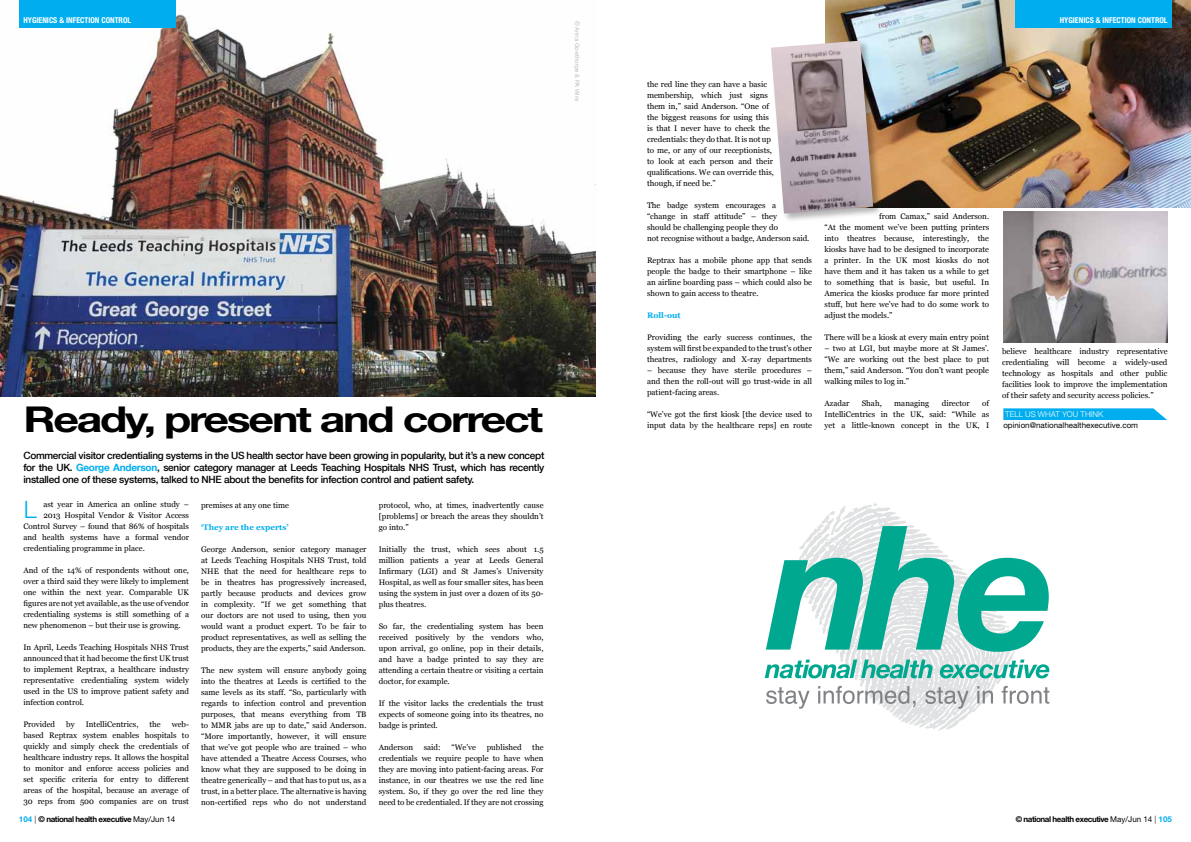
<style>
.page{position:relative;width:1191px;height:842px;background:#fff}
.page>*{position:absolute;margin:0;border:0;box-sizing:border-box;transform-origin:0 0}
.t1{font:700 35.7px "Helvetica Neue LT Std";letter-spacing:-.05em;color:#000;scale:1.25 1}
.t2{font:300 24px "Helvetica Neue LT Std";color:#00aeef}
.t3{font:500 10px/12px "Helvetica Neue";letter-spacing:-.025em;color:#000;text-align:justify}
.t4{font:8px/11px "Georgia";color:#000;text-align:justify}
.t5{font:700 8px "Helvetica Neue LT Std";letter-spacing:-.05em;color:#000}
.t6{font:700 condensed 8px "Helvetica Neue LT Std";color:#fff}
.t7{font:8px "Helvetica Neue LT Std";color:#000}
.t8{font:700 8px "Georgia";color:#00aeef}
.t9{font:300 8px "Helvetica Neue LT Std";color:#fff}
.t10{font:6px "Helvetica Neue";color:#bcbec0}
.s1{font-weight:700;color:#00aeef}
.s2{color:#00aeef}
.s3{font-weight:300}
.s4{font-weight:400}
</style>
<div class="page">
<img style="left:825px;top:0;width:366px;height:207px">
<svg style="left:1003px;top:408px;width:164px;height:12px;background:#12b3f0"></svg>
<div style="left:1015px;top:0;width:157px;height:27px;background:#00aeef"></div>
<div style="left:769px;top:40px;width:113px;height:183px;background:#000;opacity:.3"></div>
<img style="left:771px;top:41px;width:102px;height:173px">
<img style="left:1003px;top:212px;width:164px;height:130px">
<img style="left:0;top:0;width:595px;height:396px">
<div style="left:19px;top:0;width:156px;height:27px;background:#00aeef"></div>
<svg style="left:797px;top:505px;width:218px;height:226px"></svg>
<svg style="left:872px;top:503px;width:5px;height:4px"></svg>
<svg style="left:766px;top:687px;width:43px;height:22px"></svg>
<svg style="left:818px;top:686px;width:97px;height:21px"></svg>
<svg style="left:925px;top:687px;width:43px;height:22px"></svg>
<svg style="left:977px;top:686px;width:16px;height:17px"></svg>
<svg style="left:1001px;top:686px;width:48px;height:18px"></svg>
<svg style="left:766px;top:526px;width:282px;height:126px"></svg>
<svg style="left:764px;top:660px;width:168px;height:18px"></svg>
<svg style="left:940px;top:660px;width:109px;height:18px"></svg>
<p class="t6" style="left:23px;top:15px;width:109px">HYGIENICS &amp; INFECTION CONTROL</p>
<p class="t10" style="left:581px;top:21px;width:82px;rotate:90deg">© Anna Gowthorpe &amp; PA Wire</p>
<h1 class="t1" style="left:23px;top:397px;width:417px">Ready, present and correct</h1>
<p class="t3" style="left:23px;top:449px;width:522px">Commercial visitor credentialing systems in the US health sector have been growing in popularity, but it’s a new concept for the UK. <span class="s1">George Anderson</span>, senior category manager at Leeds Teaching Hospitals NHS Trust, which has recently installed one of these systems, talked to NHE about the benefits for infection control and patient safety.</p>
<h2 class="t2" style="left:24px;top:494px;width:14px">L</h2>
<p class="t4" style="left:43px;top:498px;width:147px">ast year in America an online study –</p>
<p class="t4" style="left:43px;top:509px;width:147px">2013 Hospital Vendor &amp; Visitor Access</p>
<p class="t4" style="left:23px;top:520px;width:167px">Control Survey – found that 86% of hospitals</p>
<p class="t4" style="left:23px;top:531px;width:167px">and health systems have a formal vendor</p>
<p class="t4" style="left:23px;top:542px;width:123px">credentialing programme in place.</p>
<p class="t4" style="left:23px;top:564px;width:167px">And of the 14% of respondents without one, over a third said they were likely to implement one within the next year. Comparable UK figures are not yet available, as the use of vendor credentialing systems is still something of a new phenomenon – but their use is growing.</p>
<p class="t4" style="left:23px;top:641px;width:167px">In April, Leeds Teaching Hospitals NHS Trust announced that it had become the first UK trust to implement Reptrax, a healthcare industry representative credentialing system widely used in the US to improve patient safety and infection control.</p>
<p class="t4" style="left:23px;top:718px;width:33px">Provided</p>
<p class="t4" style="left:66px;top:718px;width:10px">by</p>
<p class="t4" style="left:86px;top:718px;width:54px">IntelliCentrics,</p>
<p class="t4" style="left:149px;top:718px;width:13px">the</p>
<p class="t4" style="left:23px;top:718px;width:167px;text-indent:148px">web&shy;based Reptrax system enables hospitals to quickly and simply check the credentials of healthcare industry reps. It allows the hospital to monitor and enforce access policies and set specific criteria for entry to different areas of the hospital, because an average of 30 reps from 500 companies are on trust</p>
<p class="t5" style="left:19px;top:814px;width:158px"><span class="s2">104</span> <span class="s3">|</span> © national health executive <span class="s4">May/Jun 14</span></p>
<p class="t4" style="left:201px;top:499px;width:90px">premises at any one time</p>
<p class="t8" style="left:201px;top:522px;width:89px">‘They are the experts’</p>
<p class="t4" style="left:201px;top:543px;width:167px">George Anderson, senior category manager at Leeds Teaching Hospitals NHS Trust, told NHE that the need for healthcare reps to be in theatres has progressively increased, partly because products and devices grow in complexity. “If we get something that our doctors are not used to using, then you would want a product expert. To be fair to product representatives, as well as selling the products, they are the experts,” said Anderson.</p>
<p class="t4" style="left:201px;top:664px;width:167px">The new system will ensure anybody going into the theatres at Leeds is certified to the same levels as its staff. “So, particularly with regards to infection control and prevention purposes, that means everything from TB to MMR jabs are up to date,” said Anderson. “More importantly, however, it will ensure that we’ve got people who are trained – who have attended a Theatre Access Courses, who know what they are supposed to be doing in theatre generically – and that has to put us, as a trust, in a better place. The alternative is having non-certified reps who do not understand</p>
<p class="t4" style="left:379px;top:499px;width:166px">protocol, who, at times, inadvertently cause [problems] or breach the areas they shouldn’t go into.”</p>
<p class="t4" style="left:379px;top:543px;width:166px">Initially the trust, which sees about 1.5 million patients a year at Leeds General Infirmary (LGI) and St James’s University Hospital, as well as four smaller sites, has been using the system in just over a dozen of its 50- plus theatres.</p>
<p class="t4" style="left:379px;top:620px;width:166px">So far, the credentialing system has been received positively by the vendors who, upon arrival, go online, pop in their details, and have a badge printed to say they are attending a certain theatre or visiting a certain doctor, for example.</p>
<p class="t4" style="left:379px;top:697px;width:166px">If the visitor lacks the credentials the trust expects of someone going into its theatres, no badge is printed.</p>
<p class="t4" style="left:379px;top:741px;width:36px">Anderson</p>
<p class="t4" style="left:424px;top:741px;width:18px">said:</p>
<p class="t4" style="left:451px;top:741px;width:26px">“We’ve</p>
<p class="t4" style="left:487px;top:741px;width:36px">published</p>
<p class="t4" style="left:379px;top:741px;width:166px;text-indent:153px">the credentials we require people to have when they are moving into patient-facing areas. For instance, in our theatres we use the red line system. So, if they go over the red line they need to be credentialed. If they are not crossing</p>
<p class="t6" style="left:1059px;top:15px;width:109px">HYGIENICS &amp; INFECTION CONTROL</p>
<p class="t4" style="left:647px;top:79px;width:128px;text-align:left">the red line they can have a basic membership, which just signs them in,” said Anderson. “One of the biggest reasons for using this is that I never have to check the credentials: they do that. It is not up to me, or any of our receptionists, to look at each person and their qualifications. We can override this, though, if need be.”</p>
<p class="t4" style="left:647px;top:200px;width:164px;text-align:left">The badge system encourages a<br>“change in staff attitude” – they<br>should be challenging people they do<br>not recognise without a badge, Anderson said.</p>
<p class="t4" style="left:647px;top:255px;width:166px">Reptrax has a mobile phone app that sends people the badge to their smartphone – like an airline boarding pass – which could also be shown to gain access to theatre.</p>
<p class="t8" style="left:647px;top:310px;width:35px">Roll-out</p>
<p class="t4" style="left:647px;top:332px;width:166px">Providing the early success continues, the system will first be expanded to the trust’s other theatres, radiology and X-ray departments</p>
<p class="t4" style="left:647px;top:365px;width:166px">– because they have sterile procedures – and then the roll-out will go trust-wide in all patient-facing areas.</p>
<p class="t4" style="left:647px;top:409px;width:167px">“We’ve got the first kiosk [the device used to input data by the healthcare reps] en route</p>
<p class="t4" style="left:824px;top:211px;width:166px;text-indent:55px">from Camax,” said Anderson. “At the moment we’ve been putting printers into theatres because, interestingly, the kiosks have had to be designed to incorporate a printer. In the UK most kiosks do not have them and it has taken us a while to get to something that is basic, but useful. In America the kiosks produce far more printed stuff, but here we’ve had to do some work to adjust the models.”</p>
<p class="t4" style="left:824px;top:332px;width:166px">There will be a kiosk at every main entry point</p>
<p class="t4" style="left:824px;top:343px;width:166px">– two at LGI, but maybe more at St James’. “We are working out the best place to put them,” said Anderson. “You don’t want people walking miles to log in.”</p>
<p class="t4" style="left:824px;top:398px;width:26px">Azadar</p>
<p class="t4" style="left:862px;top:398px;width:21px">Shah,</p>
<p class="t4" style="left:894px;top:398px;width:37px">managing</p>
<p class="t4" style="left:941px;top:398px;width:30px">director</p>
<p class="t4" style="left:824px;top:398px;width:166px;text-indent:158px">of IntelliCentrics in the UK, said: “While as yet a little-known concept in the UK, I</p>
<p class="t4" style="left:1002px;top:346px;width:167px">believe healthcare industry representative credentialing will become a widely-used technology as hospitals and other public facilities look to improve the implementation of their safety and security access policies.”</p>
<p class="t9" style="left:1005px;top:409px;width:99px">TELL US WHAT YOU THINK</p>
<p class="t7" style="left:1003px;top:420px;width:136px">opinion@nationalhealthexecutive.com</p>
<p class="t5" style="left:1015px;top:814px;width:158px">© national health executive <span class="s4">May/Jun 14</span> <span class="s3">|</span> <span class="s2">105</span></p>
</div>
